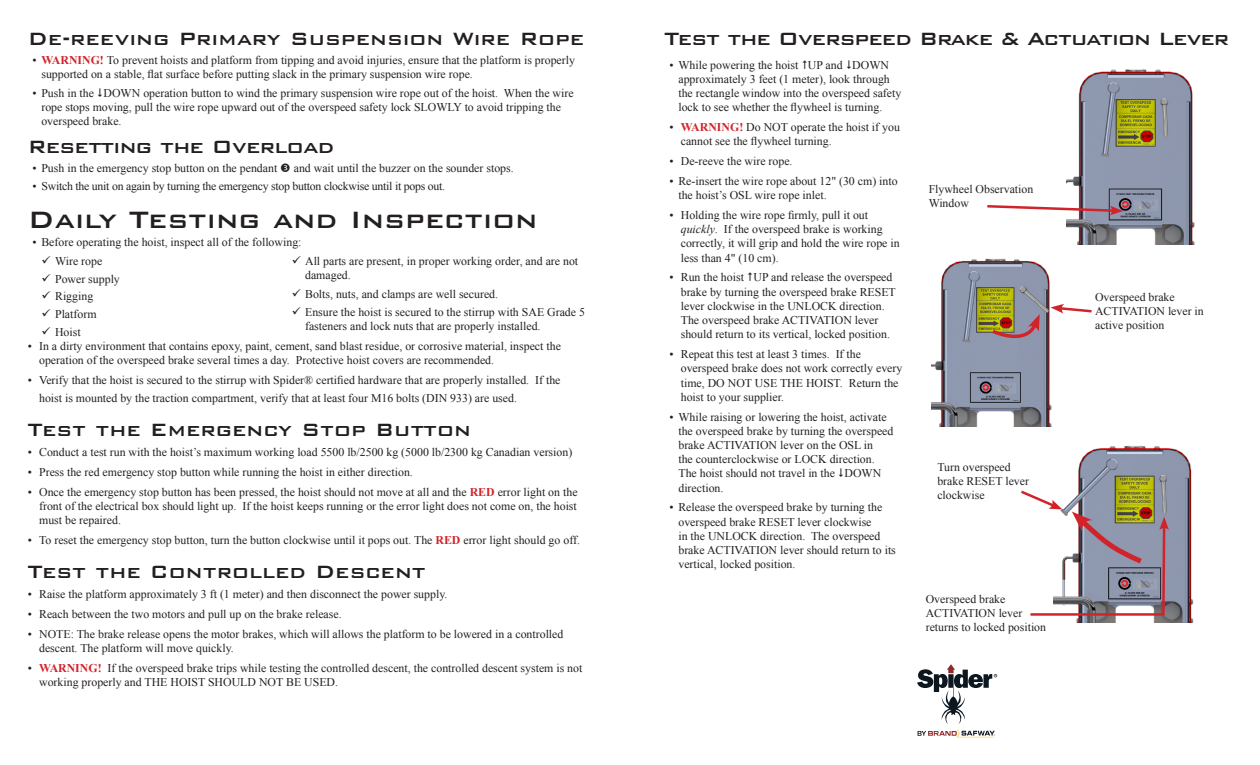
<style>
.page{position:relative;width:1260px;height:765px;background:#fff}
.page>*{position:absolute;margin:0;border:0;box-sizing:border-box;transform-origin:0 0}
.Heading1{font:500 31.62px "Bank Gothic BT";color:#231f20}
.Heading1-2{font:500 23.75px "Bank Gothic BT";color:#231f20}
.Heading1-3{font:500 23.62px "Bank Gothic BT";letter-spacing:-.03em;color:#231f20}
.Heading1-4{font:500 23.62px "Bank Gothic BT";color:#231f20}
.t1{font:11.88px/14.2px "Times New Roman";color:#231f20}
.t2{font:11.75px/14.1px "Times New Roman";color:#231f20}
.t3{font:11.75px "Times New Roman";letter-spacing:-.02em;color:#231f20}
.s1{font-weight:700;color:#d1232a}
.s2{font-style:italic}
</style>
<div class="page">
<img style="left:1066px;top:69px;width:129px;height:176px">
<svg style="left:987px;top:204px;width:136px;height:11px"></svg>
<img style="left:932px;top:258px;width:120px;height:169px">
<svg style="left:988px;top:314px;width:52px;height:27px"></svg>
<svg style="left:1050px;top:304px;width:42px;height:10px"></svg>
<img style="left:1076px;top:446px;width:118px;height:177px">
<svg style="left:1021px;top:488px;width:148px;height:129px"></svg>
<svg style="left:917px;top:664px;width:80px;height:60px"></svg>
<svg style="left:918px;top:730px;width:77px;height:7px"></svg>
<p class="Heading1-4" style="left:28px;top:26px;width:558px">De-reeving Primary Suspension Wire Rope</p>
<p class="t1" style="left:41px;top:52px;width:535px;text-indent:-9px">• <span class="s1">WARNING!</span> To prevent hoists and platform from tipping and avoid injuries, ensure that the platform is properly supported on a stable, flat surface before putting slack in the primary suspension wire rope.</p>
<p class="t1" style="left:41px;top:85px;width:534px;text-indent:-9px">• Push in the DOWN operation button to wind the primary suspension wire rope out of the hoist. When the wire rope stops moving, pull the wire rope upward out of the overspeed safety lock SLOWLY to avoid tripping the overspeed brake.</p>
<p class="Heading1-3" style="left:28px;top:134px;width:308px">Resetting the Overload</p>
<p class="t1" style="left:33px;top:161px;width:246px">• Push in the emergency stop button on the pendant</p>
<p class="t1" style="left:294px;top:161px;width:222px">and wait until the buzzer on the sounder stops.</p>
<p class="t3" style="left:33px;top:178px;width:414px">• Switch the unit on again by turning the emergency stop button clockwise until it pops out.</p>
<p class="Heading1" style="left:28px;top:202px;width:511px">Daily Testing and Inspection</p>
<p class="t1" style="left:33px;top:235px;width:271px">• Before operating the hoist, inspect all of the following:</p>
<p class="t1" style="left:55px;top:253px;width:49px">Wire rope</p>
<p class="t1" style="left:55px;top:271px;width:66px">Power supply</p>
<p class="t1" style="left:55px;top:289px;width:40px">Rigging</p>
<p class="t1" style="left:55px;top:307px;width:43px">Platform</p>
<p class="t1" style="left:55px;top:325px;width:27px">Hoist</p>
<p class="t1" style="left:305px;top:253px;width:275px">All parts are present, in proper working order, and are not damaged.</p>
<p class="t1" style="left:305px;top:286px;width:195px">Bolts, nuts, and clamps are well secured.</p>
<p class="t1" style="left:305px;top:305px;width:281px">Ensure the hoist is secured to the stirrup with SAE Grade 5 fasteners and lock nuts that are properly installed.</p>
<p class="t1" style="left:39px;top:339px;width:523px;text-indent:-11px">• In a dirty environment that contains epoxy, paint, cement, sand blast residue, or corrosive material, inspect the operation of the overspeed brake several times a day. Protective hoist covers are recommended.</p>
<p class="t1" style="left:39px;top:371px;width:523px;line-height:18px;text-indent:-11px">• Verify that the hoist is secured to the stirrup with Spider® certified hardware that are properly installed. If the hoist is mounted by the traction compartment, verify that at least four M16 bolts (DIN 933) are used.</p>
<p class="Heading1-2" style="left:28px;top:417px;width:445px">Test the Emergency Stop Button</p>
<p class="t1" style="left:28px;top:445px;width:546px">• Conduct a test run with the hoist’s maximum working load 5500 lb/2500 kg (5000 lb/2300 kg Canadian version)</p>
<p class="t1" style="left:28px;top:465px;width:386px">• Press the red emergency stop button while running the hoist in either direction.</p>
<p class="t1" style="left:39px;top:484px;width:540px;text-align:justify;text-indent:-11px">• Once the emergency stop button has been pressed, the hoist should not move at all and the <span class="s1">RED</span> error light on the front of the electrical box should light up. If the hoist keeps running or the error light does not come on, the hoist must be repaired.</p>
<p class="t1" style="left:28px;top:533px;width:554px">• To reset the emergency stop button, turn the button clockwise until it pops out. The <span class="s1">RED</span> error light should go off.</p>
<p class="Heading1-2" style="left:28px;top:559px;width:399px">Test the Controlled Descent</p>
<p class="t1" style="left:28px;top:587px;width:421px">• Raise the platform approximately 3 ft (1 meter) and then disconnect the power supply.</p>
<p class="t1" style="left:28px;top:606px;width:315px">• Reach between the two motors and pull up on the brake release.</p>
<p class="t1" style="left:39px;top:626px;width:526px;text-indent:-11px">• NOTE: The brake release opens the motor brakes, which will allows the platform to be lowered in a controlled descent. The platform will move quickly.</p>
<p class="t1" style="left:39px;top:660px;width:545px;text-indent:-11px">• <span class="s1">WARNING!</span> If the overspeed brake trips while testing the controlled descent, the controlled descent system is not working properly and THE HOIST SHOULD NOT BE USED.</p>
<p class="Heading1-3" style="left:665px;top:26px;width:566px">Test the Overspeed Brake &amp; Actuation Lever</p>
<p class="t1" style="left:678px;top:57px;width:224px;text-indent:-9px">• While powering the hoist UP and DOWN approximately 3 feet (1 meter), look through the rectangle window into the overspeed safety lock to see whether the flywheel is turning.</p>
<p class="t1" style="left:681px;top:120px;width:221px;text-indent:-11px">• <span class="s1">WARNING!</span> Do NOT operate the hoist if you cannot see the flywheel turning.</p>
<p class="t1" style="left:670px;top:154px;width:125px">• De-reeve the wire rope.</p>
<p class="t1" style="left:678px;top:174px;width:221px;text-indent:-9px">• Re-insert the wire rope about 12" (30 cm) into the hoist’s OSL wire rope inlet.</p>
<p class="t1" style="left:681px;top:208px;width:220px;text-indent:-11px">• Holding the wire rope firmly, pull it out <span class="s2">quickly</span>. If the overspeed brake is working correctly, it will grip and hold the wire rope in less than 4" (10 cm).</p>
<p class="t1" style="left:681px;top:270px;width:217px;text-indent:-11px">• Run the hoist UP and release the overspeed brake by turning the overspeed brake RESET lever clockwise in the UNLOCK direction.<br>The overspeed brake ACTIVATION lever should return to its vertical, locked position.</p>
<p class="t1" style="left:681px;top:347px;width:223px;text-indent:-11px">• Repeat this test at least 3 times. If the overspeed brake does not work correctly every time, DO NOT USE THE HOIST. Return the hoist to your supplier.</p>
<p class="t1" style="left:678px;top:409px;width:217px;text-indent:-9px">• While raising or lowering the hoist, activate the overspeed brake by turning the overspeed brake ACTIVATION lever on the OSL in<br>the counterclockwise or LOCK direction.<br>The hoist should not travel in the DOWN direction.</p>
<p class="t1" style="left:678px;top:500px;width:219px;text-indent:-9px">• Release the overspeed brake by turning the overspeed brake RESET lever clockwise<br>in the UNLOCK direction. The overspeed brake ACTIVATION lever should return to its vertical, locked position.</p>
<p class="t2" style="left:929px;top:182px;width:106px">Flywheel Observation<br>Window</p>
<p class="t2" style="left:1095px;top:290px;width:110px">Overspeed brake<br>ACTIVATION lever in active position</p>
<p class="t2" style="left:937px;top:460px;width:93px">Turn overspeed brake RESET lever clockwise</p>
<p class="t2" style="left:926px;top:592px;width:122px">Overspeed brake<br>ACTIVATION lever returns to locked position</p>
</div>
